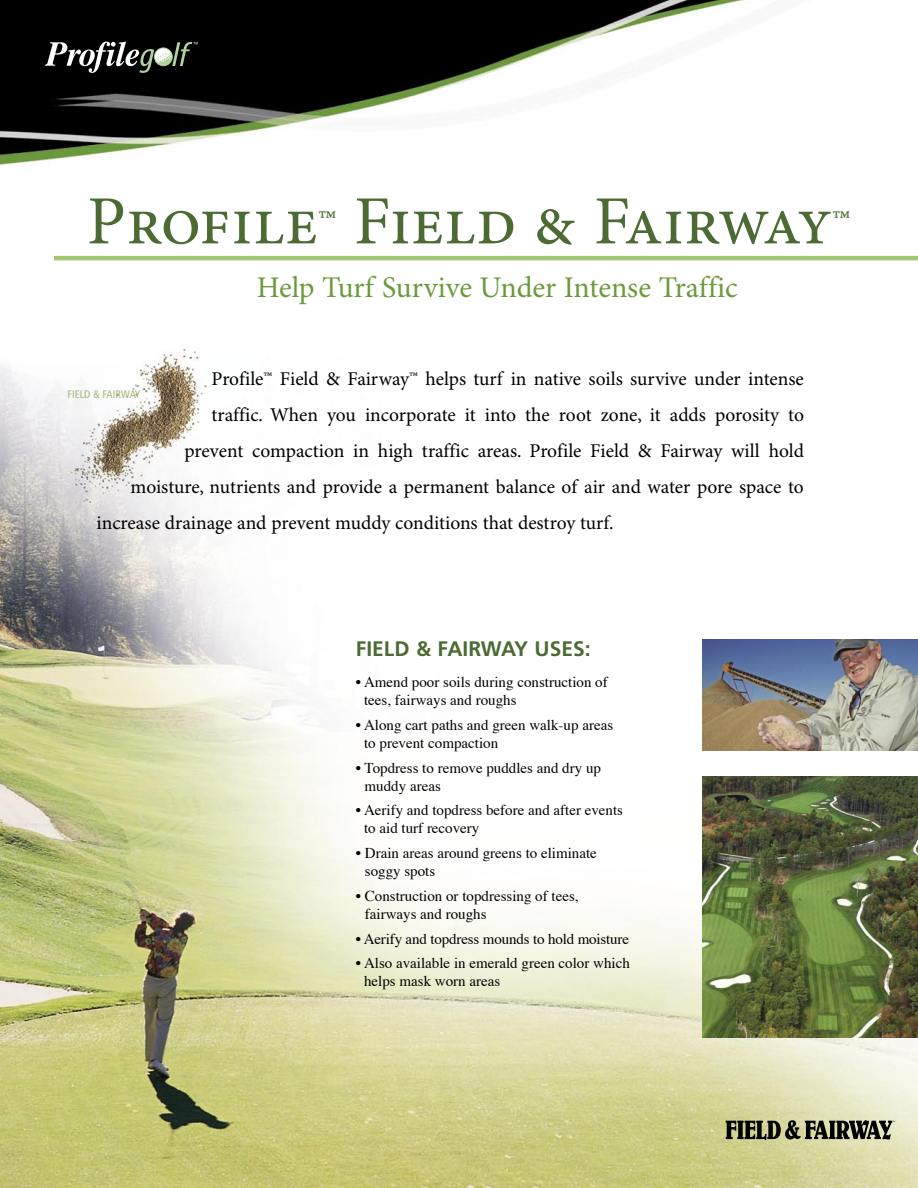
<style>
.page{position:relative;width:918px;height:1188px;background:#fff}
.page>*{position:absolute;margin:0;border:0;box-sizing:border-box;transform-origin:0 0}
.t1{font:69px "Minion Pro";letter-spacing:-.01em;color:#4b6b32}
.t2{font:30px "Minion Pro";letter-spacing:-.005em;color:#6c9a3b}
.t3{font:700 21px "Frutiger";color:#4b6b32}
.t4{font:19.5px "Minion Pro";color:#000}
.t5{font:15px/18px "Times";color:#000}
.t6{font:condensed 10.95px "Frutiger";color:#a1b878}
.s1{font-size:40.2px}
</style>
<div class="page">
<img style="left:0;top:0;width:918px;height:1188px">
<hr style="left:54px;top:256px;width:864px;height:4px;background:#a2c870">
<img style="left:703px;top:640px;width:215px;height:111px">
<img style="left:703px;top:776px;width:215px;height:262px">
<svg style="left:45px;top:42px;width:153px;height:31px"></svg>
<svg style="left:726px;top:1120px;width:169px;height:20px;background:#67674f"></svg>
<p class="t1" style="left:87px;top:180px;width:765px">PROFILE<span class="s1">™</span> FIELD &amp; FAIRWAY<span class="s1">™</span></p>
<p class="t2" style="left:257px;top:269px;width:483px">Help Turf Survive Under Intense Traffic</p>
<p class="t4" style="left:212px;top:367px;width:594px">Profile™ Field &amp; Fairway™ helps turf in native soils survive under intense</p>
<p class="t4" style="left:212px;top:403px;width:594px">traffic. When you incorporate it into the root zone, it adds porosity to</p>
<p class="t4" style="left:184px;top:439px;width:621px">prevent compaction in high traffic areas. Profile Field &amp; Fairway will hold</p>
<p class="t4" style="left:130px;top:475px;width:675px">moisture, nutrients and provide a permanent balance of air and water pore space to</p>
<p class="t4" style="left:97px;top:511px;width:519px">increase drainage and prevent muddy conditions that destroy turf.</p>
<p class="t6" style="left:68px;top:387px;width:75px">FIELD &amp; FAIRWAY</p>
<p class="t3" style="left:356px;top:636px;width:236px">FIELD &amp; FAIRWAY USES:</p>
<p class="t5" style="left:364px;top:672px;width:245px;text-indent:-8px">• Amend poor soils during construction of tees, fairways and roughs</p>
<p class="t5" style="left:364px;top:714px;width:251px;text-indent:-8px">• Along cart paths and green walk-up areas to prevent compaction</p>
<p class="t5" style="left:365px;top:757px;width:238px;text-indent:-9px">• Topdress to remove puddles and dry up muddy areas</p>
<p class="t5" style="left:364px;top:800px;width:261px;text-indent:-8px">• Aerify and topdress before and after events to aid turf recovery</p>
<p class="t5" style="left:365px;top:843px;width:234px;text-indent:-9px">• Drain areas around greens to eliminate soggy spots</p>
<p class="t5" style="left:365px;top:885px;width:215px;text-indent:-9px">• Construction or topdressing of tees, fairways and roughs</p>
<p class="t5" style="left:356px;top:928px;width:275px">• Aerify and topdress mounds to hold moisture</p>
<p class="t5" style="left:364px;top:953px;width:267px;text-indent:-8px">• Also available in emerald green color which helps mask worn areas</p>
</div>
